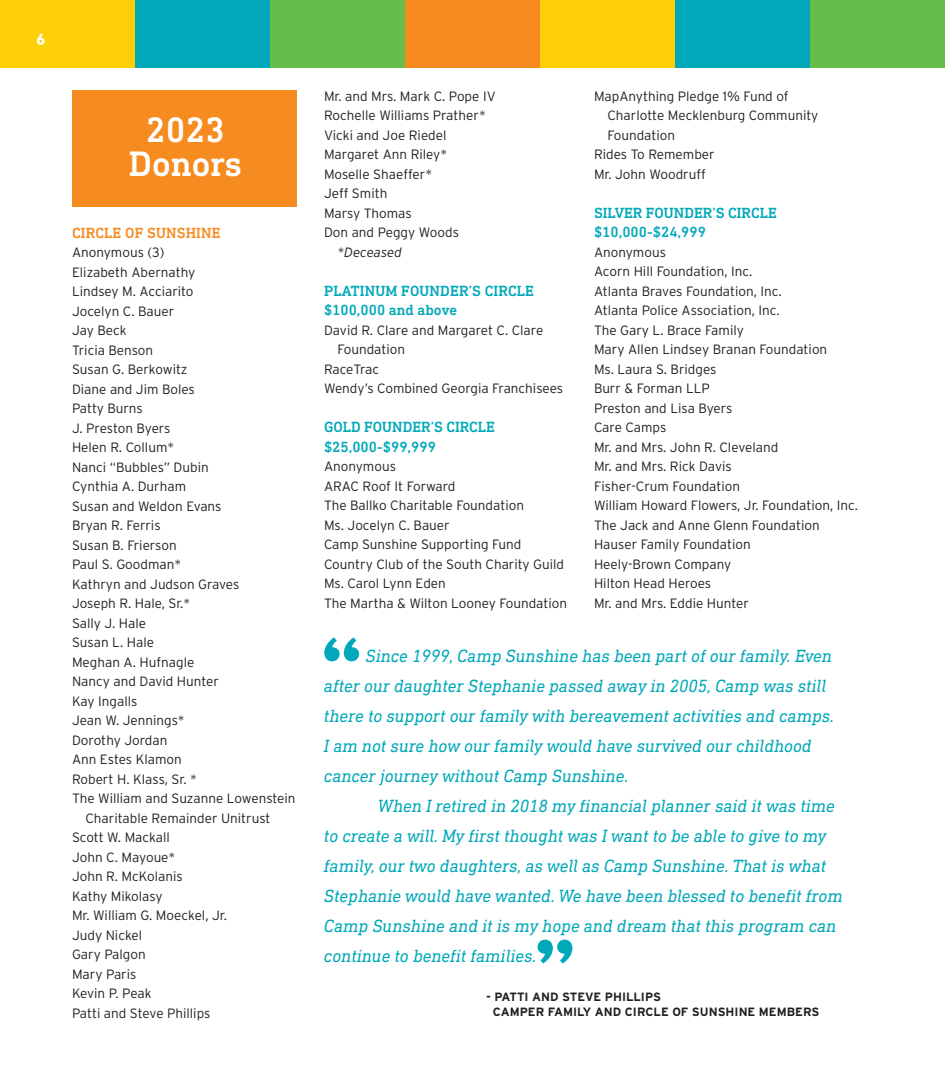
<style>
.page{position:relative;width:945px;height:1080px;background:#fff}
.page>*{position:absolute;margin:0;border:0;box-sizing:border-box;transform-origin:0 0}
.t1{font:105.45px "Aachen BT";color:#00a8b9}
.t2{font:500 36px/33px "DIN Next Slab Pro";color:#fff;text-align:center}
.t3{font:500 27px "DIN Next Slab Pro";color:#fff}
.t4{font:italic 18px/30px "DIN Next Slab Pro";color:#00a8b9}
.t5{font:500 15px/19.5px "DIN Next Slab Pro";color:#00a8b9}
.t6{font:500 15px "DIN Next Slab Pro";letter-spacing:.01em;color:#f68b1f}
.t7{font:300 13.5px/19.5px "Interstate";color:#231f20}
.t8{font:italic 300 13.5px "Interstate";color:#231f20}
.t9{font:700 12px/14.4px "Interstate";color:#231f20}
</style>
<div class="page">
<div style="left:675px;top:0;width:135px;height:68px;background:#00a8b9"></div>
<div style="left:0;top:0;width:135px;height:68px;background:#fccf06"></div>
<div style="left:135px;top:0;width:135px;height:68px;background:#00a8b9"></div>
<div style="left:270px;top:0;width:135px;height:68px;background:#67bd4a"></div>
<div style="left:405px;top:0;width:135px;height:68px;background:#f68b1f"></div>
<div style="left:540px;top:0;width:135px;height:68px;background:#fccf06"></div>
<div style="left:810px;top:0;width:135px;height:68px;background:#67bd4a"></div>
<div style="left:72px;top:90px;width:225px;height:117px;background:#f68b1f"></div>
<h3 class="t3" style="left:36px;top:33px;width:11px">6</h3>
<h2 class="t2" style="left:129px;top:117px;width:115px">2023<br>Donors</h2>
<p class="t6" style="left:72px;top:228px;width:150px">CIRCLE OF SUNSHINE</p>
<p class="t7" style="left:72px;top:244px;width:94px">Anonymous (3)</p>
<p class="t7" style="left:72px;top:263px;width:125px">Elizabeth Abernathy</p>
<p class="t7" style="left:72px;top:283px;width:123px">Lindsey M. Acciarito</p>
<p class="t7" style="left:72px;top:302px;width:104px">Jocelyn C. Bauer</p>
<p class="t7" style="left:72px;top:322px;width:56px">Jay Beck</p>
<p class="t7" style="left:72px;top:341px;width:83px">Tricia Benson</p>
<p class="t7" style="left:72px;top:361px;width:117px">Susan G. Berkowitz</p>
<p class="t7" style="left:72px;top:380px;width:124px">Diane and Jim Boles</p>
<p class="t7" style="left:72px;top:400px;width:72px">Patty Burns</p>
<p class="t7" style="left:72px;top:419px;width:100px">J. Preston Byers</p>
<p class="t7" style="left:72px;top:439px;width:104px">Helen R. Collum*</p>
<p class="t7" style="left:72px;top:458px;width:138px">Nanci “Bubbles” Dubin</p>
<p class="t7" style="left:72px;top:478px;width:116px">Cynthia A. Durham</p>
<p class="t7" style="left:72px;top:497px;width:151px">Susan and Weldon Evans</p>
<p class="t7" style="left:72px;top:517px;width:90px">Bryan R. Ferris</p>
<p class="t7" style="left:72px;top:536px;width:106px">Susan B. Frierson</p>
<p class="t7" style="left:72px;top:556px;width:111px">Paul S. Goodman*</p>
<p class="t7" style="left:72px;top:575px;width:169px">Kathryn and Judson Graves</p>
<p class="t7" style="left:72px;top:595px;width:120px">Joseph R. Hale, Sr.*</p>
<p class="t7" style="left:72px;top:614px;width:76px">Sally J. Hale</p>
<p class="t7" style="left:72px;top:634px;width:84px">Susan L. Hale</p>
<p class="t7" style="left:72px;top:653px;width:124px">Meghan A. Hufnagle</p>
<p class="t7" style="left:72px;top:673px;width:149px">Nancy and David Hunter</p>
<p class="t7" style="left:72px;top:692px;width:67px">Kay Ingalls</p>
<p class="t7" style="left:72px;top:712px;width:114px">Jean W. Jennings*</p>
<p class="t7" style="left:72px;top:731px;width:97px">Dorothy Jordan</p>
<p class="t7" style="left:72px;top:751px;width:111px">Ann Estes Klamon</p>
<p class="t7" style="left:72px;top:770px;width:126px">Robert H. Klass, Sr. *</p>
<p class="t7" style="left:72px;top:790px;width:225px">The William and Suzanne Lowenstein</p>
<p class="t7" style="left:86px;top:809px;width:187px">Charitable Remainder Unitrust</p>
<p class="t7" style="left:72px;top:829px;width:99px">Scott W. Mackall</p>
<p class="t7" style="left:72px;top:848px;width:105px">John C. Mayoue*</p>
<p class="t7" style="left:72px;top:868px;width:112px">John R. McKolanis</p>
<p class="t7" style="left:72px;top:887px;width:92px">Kathy Mikolasy</p>
<p class="t7" style="left:72px;top:907px;width:156px">Mr. William G. Moeckel, Jr.</p>
<p class="t7" style="left:72px;top:926px;width:72px">Judy Nickel</p>
<p class="t7" style="left:72px;top:946px;width:75px">Gary Palgon</p>
<p class="t7" style="left:72px;top:965px;width:66px">Mary Paris</p>
<p class="t7" style="left:72px;top:985px;width:81px">Kevin P. Peak</p>
<p class="t7" style="left:72px;top:1004px;width:140px">Patti and Steve Phillips</p>
<p class="t7" style="left:324px;top:87px;width:173px">Mr. and Mrs. Mark C. Pope IV<br>Rochelle Williams Prather*<br>Vicki and Joe Riedel<br>Margaret Ann Riley*<br>Moselle Shaeffer*<br>Jeff Smith<br>Marsy Thomas<br>Don and Peggy Woods</p>
<p class="t8" style="left:338px;top:247px;width:66px">*Deceased</p>
<p class="t5" style="left:324px;top:282px;width:212px">PLATINUM FOUNDER’S CIRCLE $100,000 and above</p>
<p class="t7" style="left:324px;top:321px;width:221px">David R. Clare and Margaret C. Clare</p>
<p class="t7" style="left:338px;top:341px;width:69px">Foundation</p>
<p class="t7" style="left:324px;top:360px;width:57px">RaceTrac</p>
<p class="t7" style="left:324px;top:380px;width:241px">Wendy’s Combined Georgia Franchisees</p>
<p class="t5" style="left:324px;top:419px;width:173px">GOLD FOUNDER’S CIRCLE $25,000-$99,999</p>
<p class="t7" style="left:324px;top:458px;width:245px">Anonymous<br>ARAC Roof It Forward<br>The Ballko Charitable Foundation<br>Ms. Jocelyn C. Bauer<br>Camp Sunshine Supporting Fund<br>Country Club of the South Charity Guild<br>Ms. Carol Lynn Eden<br>The Martha &amp; Wilton Looney Foundation</p>
<p class="t7" style="left:594px;top:87px;width:196px">MapAnything Pledge 1% Fund of</p>
<p class="t7" style="left:608px;top:107px;width:212px">Charlotte Mecklenburg Community</p>
<p class="t7" style="left:608px;top:126px;width:69px">Foundation</p>
<p class="t7" style="left:594px;top:146px;width:122px">Rides To Remember</p>
<p class="t7" style="left:594px;top:165px;width:113px">Mr. John Woodruff</p>
<p class="t5" style="left:594px;top:204px;width:184px">SILVER FOUNDER’S CIRCLE $10,000-$24,999</p>
<p class="t7" style="left:594px;top:243px;width:266px">Anonymous<br>Acorn Hill Foundation, Inc.<br>Atlanta Braves Foundation, Inc.<br>Atlanta Police Association, Inc.<br>The Gary L. Brace Family<br>Mary Allen Lindsey Branan Foundation<br>Ms. Laura S. Bridges<br>Burr &amp; Forman LLP<br>Preston and Lisa Byers<br>Care Camps<br>Mr. and Mrs. John R. Cleveland<br>Mr. and Mrs. Rick Davis<br>Fisher-Crum Foundation<br>William Howard Flowers, Jr. Foundation, Inc.<br>The Jack and Anne Glenn Foundation<br>Hauser Family Foundation<br>Heely-Brown Company<br>Hilton Head Heroes<br>Mr. and Mrs. Eddie Hunter</p>
<h1 class="t1" style="left:317px;top:612px;width:50px">“</h1>
<p class="t4" style="left:324px;top:642px;width:512px;text-indent:42px">Since 1999, Camp Sunshine has been part of our family. Even after our daughter Stephanie passed away in 2005, Camp was still there to support our family with bereavement activities and camps.<br>I am not sure how our family would have survived our childhood cancer journey without Camp Sunshine.</p>
<p class="t4" style="left:324px;top:793px;width:520px;text-indent:54px">When I retired in 2018 my financial planner said it was time to create a will. My first thought was I want to be able to give to my family, our two daughters, as well as Camp Sunshine. That is what Stephanie would have wanted. We have been blessed to benefit from Camp Sunshine and it is my hope and dream that this program can continue to benefit families.</p>
<p class="t9" style="left:493px;top:991px;width:328px;text-indent:-7px">- PATTI AND STEVE PHILLIPS<br>CAMPER FAMILY AND CIRCLE OF SUNSHINE MEMBERS</p>
<h1 class="t1" style="left:531px;top:915px;width:50px">”</h1>
</div>
